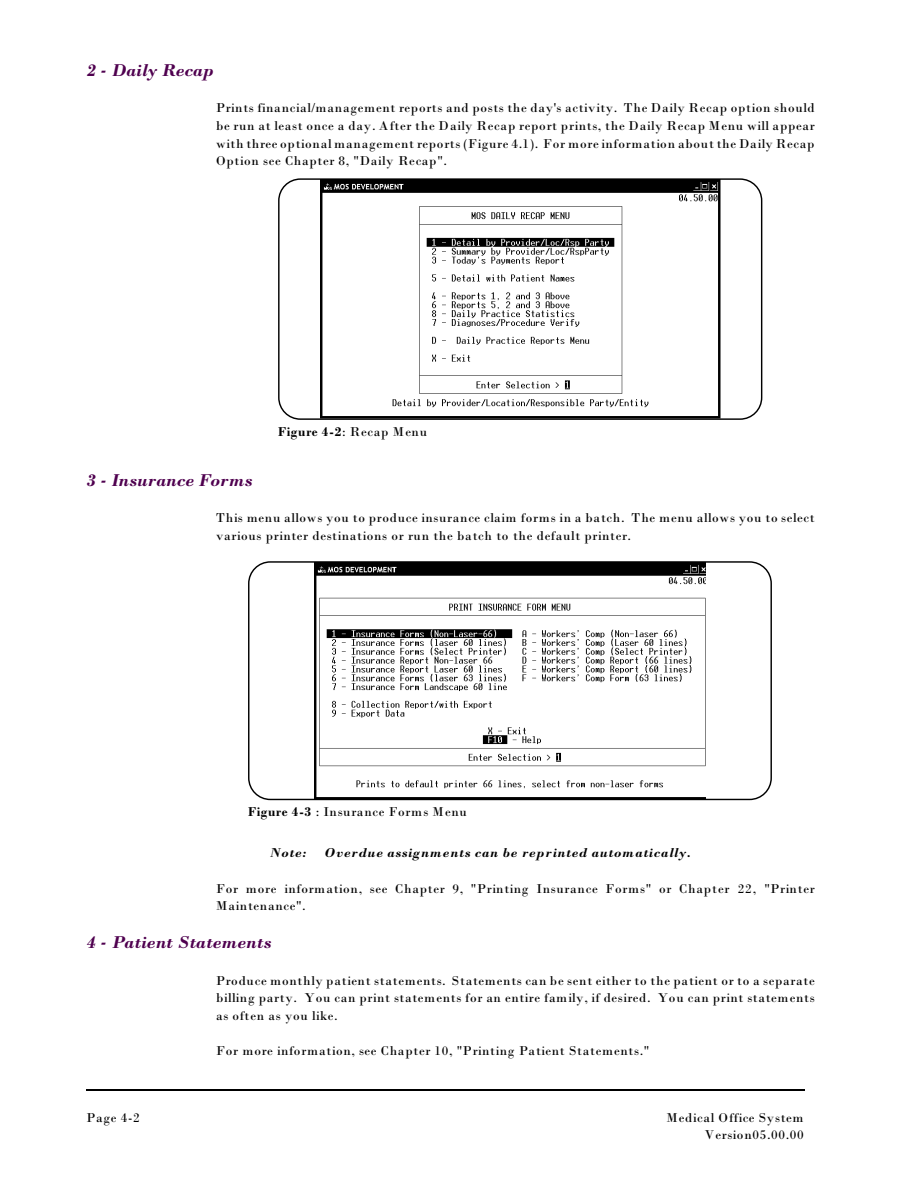
<style>
.page{position:relative;width:918px;height:1188px;background:#fff}
.page>*{position:absolute;margin:0;border:0;box-sizing:border-box;transform-origin:0 0}
.t1{font:italic 700 18px "Bodoni";color:#4f004f}
.t2{font:13.5px/17.7px "Bodoni";letter-spacing:.05em;color:#000;text-align:justify}
.t3{font:italic 700 13.5px "Bodoni";letter-spacing:.06em;color:#000}
.s1{font-weight:700}
</style>
<div class="page">
<hr style="left:86px;top:1089px;width:718px;height:1px;background:#000">
<img style="left:320px;top:180px;width:400px;height:238px">
<div style="left:278px;top:178px;width:484px;height:242px;border:1px solid #000;border-radius:22px"></div>
<img style="left:314px;top:563px;width:392px;height:235px">
<div style="left:248px;top:561px;width:524px;height:239px;border:1px solid #000;border-radius:22px"></div>
<h1 class="t1" style="left:86px;top:64px;width:129px">2 - Daily Recap</h1>
<p class="t2" style="left:216px;top:101px;width:600px">Prints financial/management reports and posts the day's activity. The Daily Recap option should be run at least once a day. After the Daily Recap report prints, the Daily Recap Menu will appear with three optional management reports (Figure 4.1). For more information about the Daily Recap Option see Chapter 8, "Daily Recap".</p>
<p class="t2" style="left:278px;top:424px;width:151px"><span class="s1">Figure 4-2</span>: Recap Menu</p>
<h1 class="t1" style="left:86px;top:474px;width:168px">3 - Insurance Forms</h1>
<p class="t2" style="left:216px;top:510px;width:600px">This menu allows you to produce insurance claim forms in a batch. The menu allows you to select various printer destinations or run the batch to the default printer.</p>
<p class="t2" style="left:248px;top:805px;width:220px"><span class="s1">Figure 4-3</span> : Insurance Forms Menu</p>
<p class="t3" style="left:270px;top:848px;width:38px">Note:</p>
<p class="t3" style="left:324px;top:848px;width:368px">Overdue assignments can be reprinted automatically.</p>
<p class="t2" style="left:216px;top:881px;width:600px">For more information, see Chapter 9, "Printing Insurance Forms" or Chapter 22, "Printer<br>Maintenance".</p>
<h1 class="t1" style="left:86px;top:936px;width:186px">4 - Patient Statements</h1>
<p class="t2" style="left:216px;top:973px;width:600px">Produce monthly patient statements. Statements can be sent either to the patient or to a separate billing party. You can print statements for an entire family, if desired. You can print statements as often as you like.</p>
<p class="t2" style="left:216px;top:1044px;width:435px">For more information, see Chapter 10, "Printing Patient Statements."</p>
<p class="t2" style="left:86px;top:1110px;width:55px">Page 4-2</p>
<p class="t2" style="left:666px;top:1110px;width:139px;text-align:right">Medical Office System<br>Version05.00.00</p>
</div>
